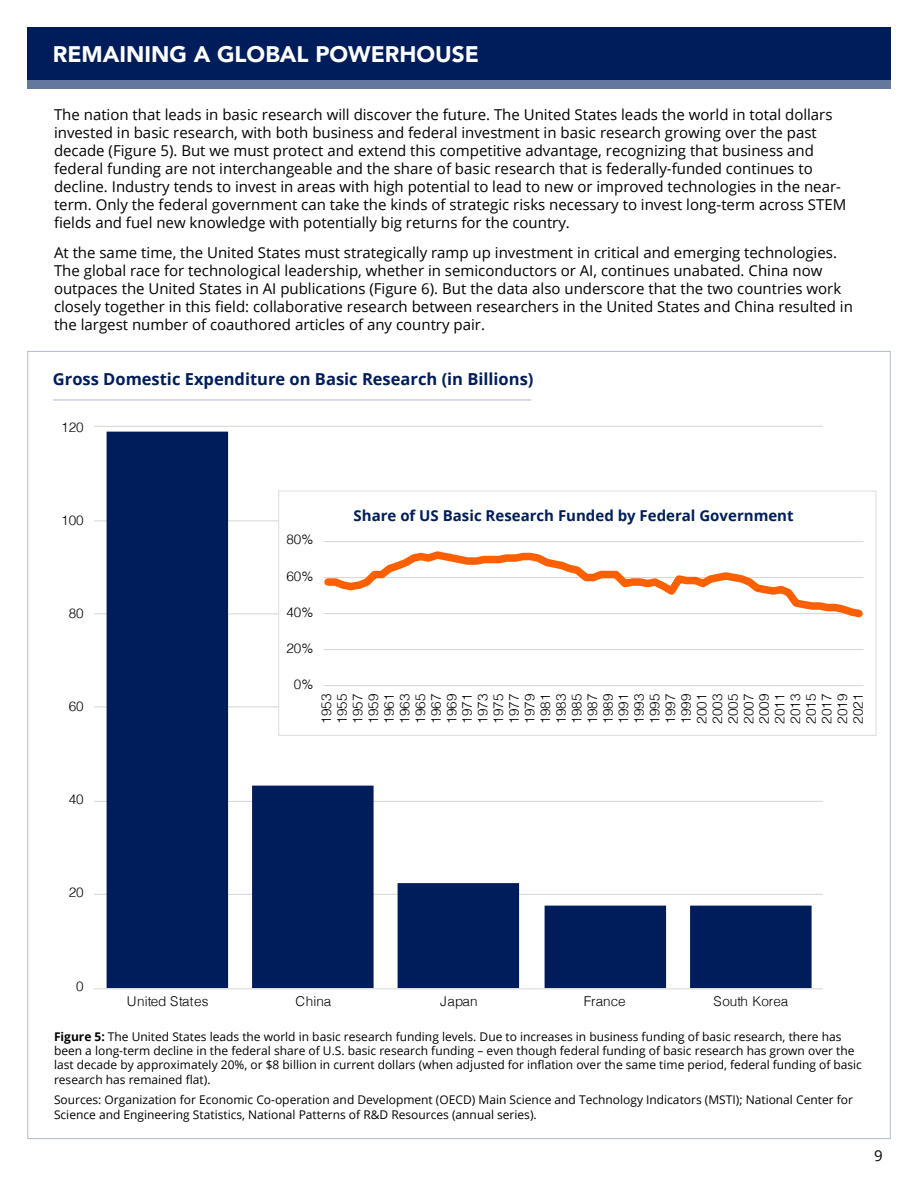
<style>
.page{position:relative;width:918px;height:1188px;background:#fff}
.page>*{position:absolute;margin:0;border:0;box-sizing:border-box;transform-origin:0 0}
.t1{font:900 22.5px "Avenir";color:#fff}
.t2{font:700 16.5px "Open Sans";color:#001d5b}
.OPEN_SANS_PARAGRAPH{font:15px/18px "Open Sans";color:#000}
.t3{font:700 15px "Open Sans";color:#001d5b}
.t4{font:300 13.5px/15.6px "Helvetica";color:#000;text-align:justify}
.OPEN_SANS_PARAGRAPH-2{font:12px/14.4px "Open Sans";color:#000}
.s1{font-weight:700}
</style>
<div class="page">
<hr style="left:95px;top:894px;width:728px;height:1px;background:#d9d9d9">
<hr style="left:95px;top:801px;width:728px;height:1px;background:#d9d9d9">
<hr style="left:95px;top:706px;width:728px;height:1px;background:#d9d9d9">
<hr style="left:95px;top:613px;width:728px;height:1px;background:#d9d9d9">
<hr style="left:95px;top:520px;width:728px;height:1px;background:#d9d9d9">
<hr style="left:95px;top:426px;width:728px;height:1px;background:#d9d9d9">
<svg style="left:107px;top:432px;width:705px;height:556px"></svg>
<hr style="left:95px;top:988px;width:728px;height:1px;background:#d9d9d9">
<div style="left:27px;top:27px;width:864px;height:61px;background:#001d5b"></div>
<div style="left:27px;top:80px;width:864px;height:8px;background:#64779c"></div>
<hr style="left:53px;top:400px;width:478px;height:1px;background:#64779c">
<div style="left:278px;top:490px;width:599px;height:246px;background:#fff;border:1px solid #e0e0e0"></div>
<hr style="left:324px;top:649px;width:540px;height:1px;background:#d9d9d9">
<hr style="left:324px;top:613px;width:540px;height:1px;background:#d9d9d9">
<hr style="left:324px;top:577px;width:540px;height:1px;background:#d9d9d9">
<hr style="left:324px;top:541px;width:540px;height:1px;background:#d9d9d9">
<hr style="left:324px;top:685px;width:540px;height:1px;background:#d9d9d9">
<svg style="left:323px;top:551px;width:540px;height:67px"></svg>
<p class="t1" style="left:53px;top:35px;width:428px">REMAINING A GLOBAL POWERHOUSE</p>
<p class="OPEN_SANS_PARAGRAPH" style="left:54px;top:105px;width:794px">The nation that leads in basic research will discover the future. The United States leads the world in total dollars invested in basic research, with both business and federal investment in basic research growing over the past decade (Figure 5). But we must protect and extend this competitive advantage, recognizing that business and federal funding are not interchangeable and the share of basic research that is federally-funded continues to decline. Industry tends to invest in areas with high potential to lead to new or improved technologies in the near&shy;term. Only the federal government can take the kinds of strategic risks necessary to invest long-term across STEM fields and fuel new knowledge with potentially big returns for the country.</p>
<p class="OPEN_SANS_PARAGRAPH" style="left:54px;top:243px;width:800px">At the same time, the United States must strategically ramp up investment in critical and emerging technologies.<br>The global race for technological leadership, whether in semiconductors or AI, continues unabated. China now outpaces the United States in AI publications (Figure 6). But the data also underscore that the two countries work closely together in this field: collaborative research between researchers in the United States and China resulted in the largest number of coauthored articles of any country pair.</p>
<p class="t2" style="left:53px;top:367px;width:482px">Gross Domestic Expenditure on Basic Research (in Billions)</p>
<p class="t4" style="left:61px;top:418px;width:24px">120</p>
<p class="t4" style="left:61px;top:511px;width:24px">100</p>
<p class="t4" style="left:69px;top:604px;width:17px">80</p>
<p class="t4" style="left:69px;top:698px;width:17px">60</p>
<p class="t4" style="left:69px;top:791px;width:17px">40</p>
<p class="t4" style="left:69px;top:884px;width:17px">20</p>
<p class="t4" style="left:286px;top:530px;width:29px">80%</p>
<p class="t3" style="left:354px;top:505px;width:442px">Share of US Basic Research Funded by Federal Government</p>
<p class="t4" style="left:286px;top:568px;width:29px">60%</p>
<p class="t4" style="left:286px;top:604px;width:29px">40%</p>
<p class="t4" style="left:286px;top:640px;width:29px">20%</p>
<p class="t4" style="left:294px;top:676px;width:21px">0%</p>
<p class="t4" style="left:318px;top:724px;width:32px;rotate:-90deg">1953<br>1955<br>1957<br>1959<br>1961<br>1963<br>1965<br>1967<br>1969<br>1971<br>1973<br>1975<br>1977<br>1979<br>1981<br>1983<br>1985<br>1987<br>1989<br>1991<br>1993<br>1995<br>1997<br>1999<br>2001<br>2003<br>2005<br>2007<br>2009<br>2011<br>2013<br>2015<br>2017<br>2019<br>2021</p>
<p class="t4" style="left:58px;top:978px;width:27px">0.00</p>
<p class="t4" style="left:127px;top:993px;width:83px">United States</p>
<p class="t4" style="left:295px;top:993px;width:38px">China</p>
<p class="t4" style="left:440px;top:993px;width:39px">Japan</p>
<p class="t4" style="left:584px;top:993px;width:44px">France</p>
<p class="t4" style="left:713px;top:993px;width:77px">South Korea</p>
<p class="OPEN_SANS_PARAGRAPH-2" style="left:54px;top:1029px;width:810px"><span class="s1">Figure 5:</span> The United States leads the world in basic research funding levels. Due to increases in business funding of basic research, there has been a long-term decline in the federal share of U.S. basic research funding – even though federal funding of basic research has grown over the last decade by approximately 20%, or $8 billion in current dollars (when adjusted for inflation over the same time period, federal funding of basic research has remained flat).</p>
<p class="OPEN_SANS_PARAGRAPH-2" style="left:54px;top:1092px;width:801px">Sources: Organization for Economic Co-operation and Development (OECD) Main Science and Technology Indicators (MSTI); National Center for<br>Science and Engineering Statistics, National Patterns of R&amp;D Resources (annual series).</p>
<p class="OPEN_SANS_PARAGRAPH" style="left:874px;top:1146px;width:10px">9</p>
</div>
